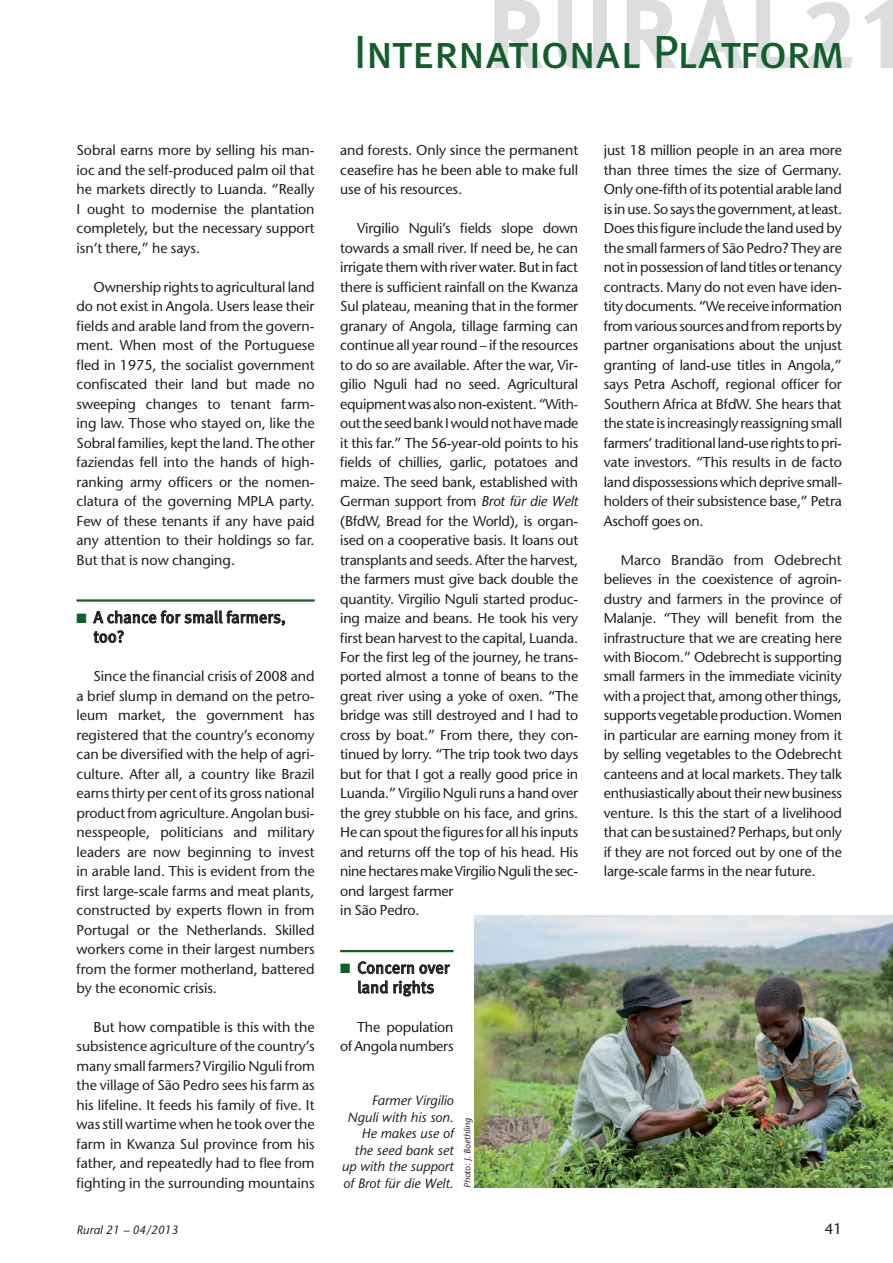
<style>
.page{position:relative;width:893px;height:1263px;background:#fff}
.page>*{position:absolute;margin:0;border:0;box-sizing:border-box;transform-origin:0 0}
.t1{font:46.5px "Meta Pro";letter-spacing:-.03em;color:#145e2c}
.t2{font:16.5px/19.5px "Meta Pro";letter-spacing:-.015em;color:#231f20}
.t3{font:15px "Stone Sans";color:#231f20}
.t4{font:14.25px/19.5px "Stone Sans";letter-spacing:-.015em;color:#231f20;text-align:justify}
.t5{font:italic 13.5px/16.5px "Stone Sans";color:#231f20;text-align:right}
.t6{font:italic 12px "Stone Sans";color:#231f20}
.t7{font:italic 9px "Stone Sans";color:#231f20}
.s1{color:#145e2c}
.s2{font-style:italic}
</style>
<div class="page">
<svg style="left:558px;top:0;width:49px;height:69px"></svg>
<svg style="left:685px;top:0;width:59px;height:68px"></svg>
<svg style="left:756px;top:0;width:39px;height:68px"></svg>
<svg style="left:806px;top:2px;width:47px;height:66px"></svg>
<svg style="left:864px;top:0;width:29px;height:68px"></svg>
<svg style="left:494px;top:0;width:50px;height:68px"></svg>
<svg style="left:627px;top:0;width:49px;height:68px"></svg>
<hr style="left:77px;top:599px;width:238px;height:3px;background:#145e2c">
<svg style="left:93px;top:610px;width:192px;height:33px"></svg>
<hr style="left:340px;top:950px;width:114px;height:2px;background:#145e2c">
<svg style="left:358px;top:961px;width:92px;height:35px"></svg>
<img style="left:475px;top:915px;width:418px;height:273px">
<h1 class="t1" style="left:354px;top:22px;width:493px">International Platform</h1>
<p class="t4" style="left:77px;top:141px;width:240px">Sobral earns more by selling his man&shy;ioc and the self-produced palm oil that he markets directly to Luanda. “Really I ought to modernise the plantation completely, but the necessary support isn’t there,” he says.</p>
<p class="t4" style="left:77px;top:277px;width:240px;text-indent:17px">Ownership rights to agricultural land do not exist in Angola. Users lease their fields and arable land from the govern&shy;ment. When most of the Portuguese fled in 1975, the socialist government confiscated their land but made no sweeping changes to tenant farm&shy;ing law. Those who stayed on, like the Sobral families, kept the land. The other faziendas fell into the hands of high&shy;ranking army officers or the nomen&shy;clatura of the governing MPLA party.<br>Few of these tenants if any have paid any attention to their holdings so far.<br>But that is now changing.</p>
<p class="t2" style="left:94px;top:608px;width:194px;text-indent:-17px"><span class="s1">■</span> A chance for small farmers, too?</p>
<p class="t4" style="left:77px;top:667px;width:240px;text-indent:17px">Since the financial crisis of 2008 and a brief slump in demand on the petro&shy;leum market, the government has registered that the country’s economy can be diversified with the help of agri&shy;culture. After all, a country like Brazil earns thirty per cent of its gross national product from agriculture. Angolan busi&shy;nesspeople, politicians and military leaders are now beginning to invest in arable land. This is evident from the first large-scale farms and meat plants, constructed by experts flown in from Portugal or the Netherlands. Skilled workers come in their largest numbers from the former motherland, battered by the economic crisis.</p>
<p class="t4" style="left:77px;top:1017px;width:240px;text-indent:17px">But how compatible is this with the subsistence agriculture of the country’s many small farmers? Virgilio Nguli from the village of São Pedro sees his farm as his lifeline. It feeds his family of five. It was still wartime when he took over the farm in Kwanza Sul province from his father, and repeatedly had to flee from fighting in the surrounding mountains</p>
<p class="t4" style="left:340px;top:141px;width:240px">and forests. Only since the permanent ceasefire has he been able to make full use of his resources.</p>
<p class="t4" style="left:340px;top:219px;width:240px;text-align:left;text-indent:17px">Virgilio Nguli’s fields slope down towards a small river. If need be, he can irrigate them with river water. But in fact there is sufficient rainfall on the Kwanza Sul plateau, meaning that in the former granary of Angola, tillage farming can continue all year round – if the resources to do so are available. After the war, Vir&shy;gilio Nguli had no seed. Agricultural equipment was also non-existent. “With&shy;out the seed bank I would not have made it this far.” The 56-year-old points to his fields of chillies, garlic, potatoes and maize. The seed bank, established with German support from <span class="s2">Brot für die Welt </span>(BfdW, Bread for the World), is organ&shy;ised on a cooperative basis. It loans out transplants and seeds. After the harvest, the farmers must give back double the quantity. Virgilio Nguli started produc&shy;ing maize and beans. He took his very first bean harvest to the capital, Luanda.<br>For the first leg of the journey, he trans&shy;ported almost a tonne of beans to the great river using a yoke of oxen. “The bridge was still destroyed and I had to cross by boat.” From there, they con&shy;tinued by lorry. “The trip took two days but for that I got a really good price in Luanda.” Virgilio Nguli runs a hand over the grey stubble on his face, and grins.<br>He can spout the figures for all his inputs and returns off the top of his head. His nine hectares make Virgilio Nguli the sec&shy;ond largest farmer<br>in São Pedro.</p>
<p class="t2" style="left:340px;top:958px;width:111px;text-align:center"><span class="s1">■</span> Concern over land rights</p>
<p class="t4" style="left:340px;top:1017px;width:115px;text-align:right">The population<br>of Angola numbers</p>
<p class="t5" style="left:342px;top:1092px;width:113px">Farmer Virgilio<br>Nguli with his son.<br>He makes use of the seed bank set up with the support of Brot für die Welt.</p>
<p class="t7" style="left:462px;top:1188px;width:71px;rotate:-90deg">Photo: J. Boethling</p>
<p class="t4" style="left:604px;top:141px;width:240px">just 18 million people in an area more than three times the size of Germany.<br>Only one-fifth of its potential arable land is in use. So says the government, at least.<br>Does this figure include the land used by the small farmers of São Pedro? They are not in possession of land titles or tenancy contracts. Many do not even have iden&shy;tity documents. “We receive information from various sources and from reports by partner organisations about the unjust granting of land-use titles in Angola,” says Petra Aschoff, regional officer for Southern Africa at BfdW. She hears that the state is increasingly reassigning small farmers’ traditional land-use rights to pri&shy;vate investors. “This results in de facto land dispossessions which deprive small&shy;holders of their subsistence base,” Petra Aschoff goes on.</p>
<p class="t4" style="left:604px;top:550px;width:240px;text-indent:17px">Marco Brandão from Odebrecht believes in the coexistence of agroin&shy;dustry and farmers in the province of Malanje. “They will benefit from the infrastructure that we are creating here with Biocom.” Odebrecht is supporting small farmers in the immediate vicinity with a project that, among other things, supports vegetable production. Women in particular are earning money from it by selling vegetables to the Odebrecht canteens and at local markets. They talk enthusiastically about their new business venture. Is this the start of a livelihood that can be sustained? Perhaps, but only if they are not forced out by one of the large-scale farms in the near future.</p>
<p class="t6" style="left:77px;top:1222px;width:103px">Rural 21 – 04/2013</p>
<p class="t3" style="left:825px;top:1220px;width:19px">41</p>
</div>
